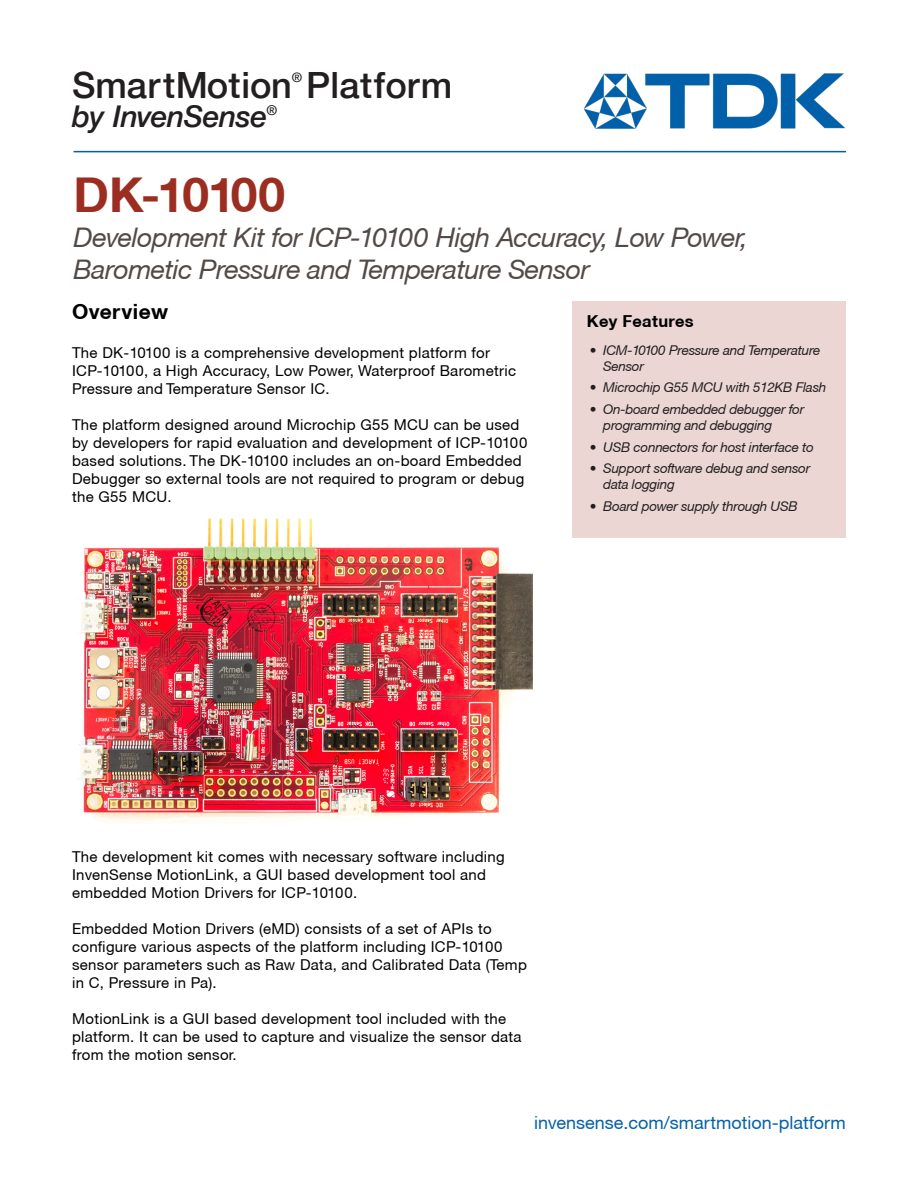
<style>
.page{position:relative;width:918px;height:1188px;background:#fff}
.page>*{position:absolute;margin:0;border:0;box-sizing:border-box;transform-origin:0 0}
.t1{font:700 48px "Helvetica Neue CE";letter-spacing:-.02em;color:#9c2e21}
.t2{font:500 36.15px "Helvetica Neue LT";letter-spacing:.005em;color:#231f20}
.t3{font:italic 500 30px "Helvetica Neue LT";letter-spacing:-.02em;color:#231f20}
.t4{font:italic 27px/31.8px "Helvetica Neue CE";letter-spacing:-.02em;color:#524a47}
.t5{font:700 21px "Helvetica Neue CE";letter-spacing:.02em;color:#000}
.t6{font:18px "Helvetica Neue CE";color:#0561a8}
.t7{font:700 16.5px "Helvetica Neue CE";letter-spacing:.02em;color:#000}
.t8{font:15px/18px "Helvetica Neue CE";letter-spacing:.02em;color:#000}
.t9{font:italic 13.5px/15.8px "Helvetica Neue CE";letter-spacing:-.02em;color:#231f20}
.t10{font:italic 500 13.5px "Helvetica Neue LT";color:#231f20}
.t11{font:500 13.05px "Helvetica Neue LT";color:#231f20}
</style>
<div class="page">
<img style="left:583px;top:73px;width:262px;height:56px">
<hr style="left:74px;top:151px;width:772px;height:1px;background:#0061aa">
<div style="left:572px;top:301px;width:274px;height:236px;background:#ebd6d3"></div>
<img style="left:78px;top:517px;width:455px;height:306px">
<h2 class="t2" style="left:72px;top:64px;width:382px">SmartMotion Platform</h2>
<p class="t11" style="left:292px;top:70px;width:12px">®</p>
<h3 class="t3" style="left:72px;top:105px;width:197px">by InvenSense</h3>
<p class="t10" style="left:266px;top:105px;width:12px">®</p>
<h1 class="t1" style="left:74px;top:177px;width:213px">DK-10100</h1>
<h3 class="t4" style="left:74px;top:224px;width:676px">Development Kit for ICP-10100 High Accuracy, Low Power,<br>Barometic Pressure and Temperature Sensor</h3>
<h3 class="t5" style="left:72px;top:303px;width:98px">Overview</h3>
<p class="t8" style="left:72px;top:345px;width:446px">The DK-10100 is a comprehensive development platform for<br>ICP-10100, a High Accuracy, Low Power, Waterproof Barometric<br>Pressure and Temperature Sensor IC.</p>
<p class="t8" style="left:72px;top:417px;width:457px">The platform designed around Microchip G55 MCU can be used by developers for rapid evaluation and development of ICP-10100 based solutions. The DK-10100 includes an on-board Embedded Debugger so external tools are not required to program or debug the G55 MCU.</p>
<p class="t7" style="left:587px;top:315px;width:108px">Key Features</p>
<p class="t9" style="left:603px;top:344px;width:219px;text-indent:-14px">• ICM-10100 Pressure and Temperature<br>Sensor</p>
<p class="t9" style="left:590px;top:381px;width:238px">• Microchip G55 MCU with 512KB Flash</p>
<p class="t9" style="left:603px;top:403px;width:202px;text-indent:-14px">• On-board embedded debugger for programming and debugging</p>
<p class="t9" style="left:590px;top:440px;width:225px">• USB connectors for host interface to</p>
<p class="t9" style="left:603px;top:462px;width:208px;text-indent:-14px">• Support software debug and sensor data logging</p>
<p class="t9" style="left:590px;top:500px;width:210px">• Board power supply through USB</p>
<p class="t8" style="left:72px;top:849px;width:434px">The development kit comes with necessary software including<br>InvenSense MotionLink, a GUI based development tool and embedded Motion Drivers for ICP-10100.</p>
<p class="t8" style="left:72px;top:921px;width:456px">Embedded Motion Drivers (eMD) consists of a set of APIs to configure various aspects of the platform including ICP-10100 sensor parameters such as Raw Data, and Calibrated Data (Temp in C, Pressure in Pa).</p>
<p class="t8" style="left:72px;top:1011px;width:451px">MotionLink is a GUI based development tool included with the platform. It can be used to capture and visualize the sensor data from the motion sensor.</p>
<p class="t6" style="left:534px;top:1116px;width:313px">invensense.com/smartmotion-platform</p>
</div>
